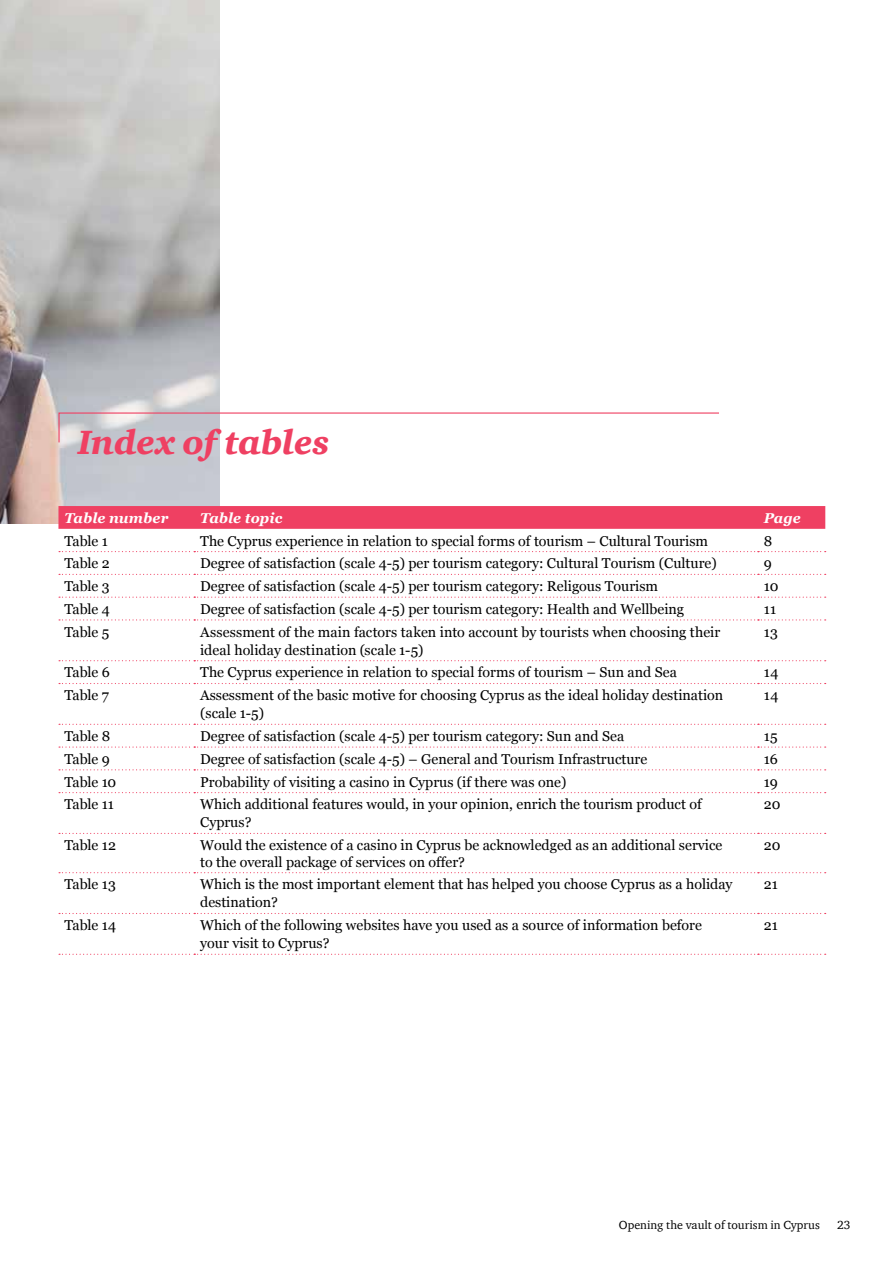
<style>
.page{position:relative;width:893px;height:1263px;background:#fff}
.page>*{position:absolute;margin:0;border:0;box-sizing:border-box;transform-origin:0 0}
.t1{font:italic 900 34.5px "ITC Charter Com";letter-spacing:.005em;color:#ef4062}
.t2{font:14.25px/18px "Georgia";color:#000}
.t3{font:italic 700 14.25px "Georgia";letter-spacing:.005em;color:#fff}
.t4{font:12px "ITC Charter Com";color:#000}
</style>
<div class="page">
<img style="left:0;top:0;width:219px;height:524px">
<div style="left:58px;top:506px;width:767px;height:23px;background:#ef4062"></div>
<svg style="left:59px;top:551px;width:767px;height:1px"></svg>
<svg style="left:59px;top:574px;width:767px;height:1px"></svg>
<svg style="left:59px;top:597px;width:767px;height:1px"></svg>
<svg style="left:59px;top:619px;width:767px;height:1px"></svg>
<svg style="left:59px;top:660px;width:767px;height:1px"></svg>
<svg style="left:59px;top:683px;width:767px;height:1px"></svg>
<svg style="left:59px;top:724px;width:767px;height:1px"></svg>
<svg style="left:59px;top:746px;width:767px;height:2px"></svg>
<svg style="left:59px;top:769px;width:767px;height:1px"></svg>
<svg style="left:59px;top:792px;width:767px;height:1px"></svg>
<svg style="left:59px;top:833px;width:767px;height:1px"></svg>
<svg style="left:59px;top:872px;width:767px;height:1px"></svg>
<svg style="left:59px;top:913px;width:767px;height:1px"></svg>
<svg style="left:59px;top:954px;width:767px;height:1px"></svg>
<svg style="left:58px;top:412px;width:661px;height:32px"></svg>
<h1 class="t1" style="left:78px;top:421px;width:253px">Index of tables</h1>
<p class="t3" style="left:64px;top:509px;width:106px">Table number</p>
<p class="t3" style="left:200px;top:509px;width:84px">Table topic</p>
<p class="t3" style="left:764px;top:509px;width:38px">Page</p>
<p class="t2" style="left:64px;top:532px;width:45px">Table 1</p>
<p class="t2" style="left:200px;top:532px;width:509px">The Cyprus experience in relation to special forms of tourism – Cultural Tourism</p>
<p class="t2" style="left:764px;top:532px;width:10px">8</p>
<p class="t2" style="left:64px;top:555px;width:47px">Table 2</p>
<p class="t2" style="left:200px;top:555px;width:518px">Degree of satisfaction (scale 4-5) per tourism category: Cultural Tourism (Culture)</p>
<p class="t2" style="left:764px;top:555px;width:10px">9</p>
<p class="t2" style="left:64px;top:577px;width:47px">Table 3</p>
<p class="t2" style="left:200px;top:577px;width:459px">Degree of satisfaction (scale 4-5) per tourism category: Religous Tourism</p>
<p class="t2" style="left:764px;top:577px;width:16px">10</p>
<p class="t2" style="left:64px;top:600px;width:47px">Table 4</p>
<p class="t2" style="left:200px;top:600px;width:485px">Degree of satisfaction (scale 4-5) per tourism category: Health and Wellbeing</p>
<p class="t2" style="left:764px;top:600px;width:14px">11</p>
<p class="t2" style="left:64px;top:623px;width:46px">Table 5</p>
<p class="t2" style="left:200px;top:623px;width:522px">Assessment of the main factors taken into account by tourists when choosing their ideal holiday destination (scale 1-5)</p>
<p class="t2" style="left:764px;top:623px;width:16px">13</p>
<p class="t2" style="left:64px;top:664px;width:47px">Table 6</p>
<p class="t2" style="left:200px;top:664px;width:478px">The Cyprus experience in relation to special forms of tourism – Sun and Sea</p>
<p class="t2" style="left:764px;top:664px;width:16px">14</p>
<p class="t2" style="left:64px;top:687px;width:46px">Table 7</p>
<p class="t2" style="left:200px;top:687px;width:525px">Assessment of the basic motive for choosing Cyprus as the ideal holiday destination (scale 1-5)</p>
<p class="t2" style="left:764px;top:687px;width:16px">14</p>
<p class="t2" style="left:64px;top:727px;width:47px">Table 8</p>
<p class="t2" style="left:200px;top:727px;width:426px">Degree of satisfaction (scale 4-5) per tourism category: Sun and Sea</p>
<p class="t2" style="left:764px;top:727px;width:15px">15</p>
<p class="t2" style="left:64px;top:750px;width:47px">Table 9</p>
<p class="t2" style="left:200px;top:750px;width:449px">Degree of satisfaction (scale 4-5) – General and Tourism Infrastructure</p>
<p class="t2" style="left:764px;top:750px;width:15px">16</p>
<p class="t2" style="left:64px;top:773px;width:53px">Table 10</p>
<p class="t2" style="left:200px;top:773px;width:368px">Probability of visiting a casino in Cyprus (if there was one)</p>
<p class="t2" style="left:764px;top:773px;width:15px">19</p>
<p class="t2" style="left:64px;top:796px;width:51px">Table 11</p>
<p class="t2" style="left:200px;top:796px;width:503px">Which additional features would, in your opinion, enrich the tourism product of<br>Cyprus?</p>
<p class="t2" style="left:764px;top:796px;width:18px">20</p>
<p class="t2" style="left:64px;top:836px;width:53px">Table 12</p>
<p class="t2" style="left:200px;top:837px;width:524px;line-height:16.5px">Would the existence of a casino in Cyprus be acknowledged as an additional service to the overall package of services on offer?</p>
<p class="t2" style="left:764px;top:836px;width:18px">20</p>
<p class="t2" style="left:64px;top:876px;width:53px">Table 13</p>
<p class="t2" style="left:200px;top:876px;width:534px">Which is the most important element that has helped you choose Cyprus as a holiday destination?</p>
<p class="t2" style="left:764px;top:876px;width:15px">21</p>
<p class="t2" style="left:64px;top:917px;width:53px">Table 14</p>
<p class="t2" style="left:200px;top:917px;width:503px">Which of the following websites have you used as a source of information before your visit to Cyprus?</p>
<p class="t2" style="left:764px;top:917px;width:15px">21</p>
<p class="t4" style="left:619px;top:1218px;width:202px">Opening the vault of tourism in Cyprus</p>
<p class="t4" style="left:837px;top:1218px;width:15px">23</p>
</div>
